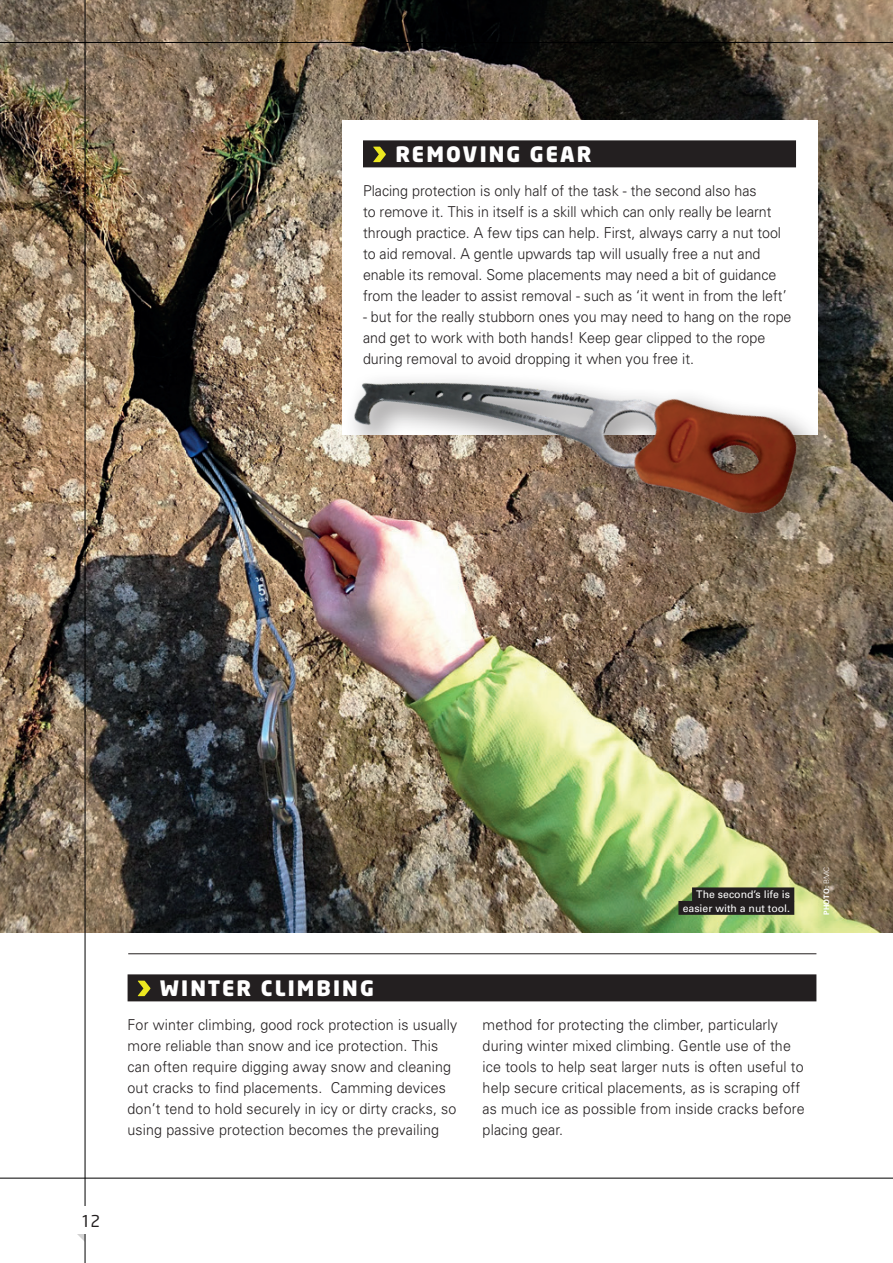
<style>
.page{position:relative;width:893px;height:1263px;background:#fff}
.page>*{position:absolute;margin:0;border:0;box-sizing:border-box;transform-origin:0 0}
.t1{font:900 21px "Neo Sans";letter-spacing:.1em;color:#fff}
.t2{font:16.2px "Neo Sans";color:#231f20}
.t3{font:300 15px/21px "Univers";letter-spacing:.01em;color:#231f20;scale:.95 1}
.t4{font:10.5px/13.5px "Univers";color:#fff;text-align:right}
.t5{font:700 7.5px "Univers";color:#fff}
.s1{font-weight:300}
</style>
<div class="page">
<img style="left:0;top:0;width:893px;height:933px">
<hr style="left:0;top:42px;width:893px;height:1px;background:#000001">
<hr style="left:0;top:1178px;width:893px;height:1px;background:#000001">
<hr style="left:85px;top:0;width:1px;height:1263px;background:#000001">
<svg style="left:77px;top:1234px;width:8px;height:8px"></svg>
<div style="left:77px;top:1207px;width:27px;height:27px;background:#fff"></div>
<div style="left:342px;top:120px;width:475px;height:314px;background:#fff"></div>
<div style="left:363px;top:140px;width:433px;height:27px;background:#231f20"></div>
<img style="left:209px;top:144px;width:684px;height:589px">
<div style="left:128px;top:974px;width:688px;height:27px;background:#231f20"></div>
<svg style="left:138px;top:981px;width:12px;height:15px"></svg>
<hr style="left:128px;top:953px;width:688px;height:1px;background:#231f20">
<div style="left:692px;top:887px;width:102px;height:14px;background:#231f20"></div>
<div style="left:678px;top:901px;width:116px;height:14px;background:#231f20"></div>
<h1 class="t1" style="left:395px;top:141px;width:198px">REMOVING GEAR</h1>
<p class="t3" style="left:363px;top:181px;width:447px">Placing protection is only half of the task - the second also has<br>to remove it. This in itself is a skill which can only really be learnt through practice. A few tips can help. First, always carry a nut tool to aid removal. A gentle upwards tap will usually free a nut and enable its removal. Some placements may need a bit of guidance from the leader to assist removal - such as ‘it went in from the left’</p>
<p class="t3" style="left:363px;top:307px;width:453px">- but for the really stubborn ones you may need to hang on the rope and get to work with both hands! Keep gear clipped to the rope during removal to avoid dropping it when you free it.</p>
<p class="t4" style="left:683px;top:887px;width:109px">The second’s life is easier with a nut tool.</p>
<p class="t5" style="left:822px;top:914px;width:49px;rotate:-90deg">PHOTO: <span class="s1">BMC</span></p>
<h1 class="t1" style="left:160px;top:974px;width:215px">WINTER CLIMBING</h1>
<p class="t3" style="left:128px;top:1014px;width:348px">For winter climbing, good rock protection is usually more reliable than snow and ice protection. This can often require digging away snow and cleaning out cracks to find placements. Camming devices don’t tend to hold securely in icy or dirty cracks, so using passive protection becomes the prevailing</p>
<p class="t3" style="left:483px;top:1014px;width:340px">method for protecting the climber, particularly during winter mixed climbing. Gentle use of the ice tools to help seat larger nuts is often useful to help secure critical placements, as is scraping off as much ice as possible from inside cracks before placing gear.</p>
<p class="t2" style="left:81px;top:1211px;width:21px">12</p>
</div>
